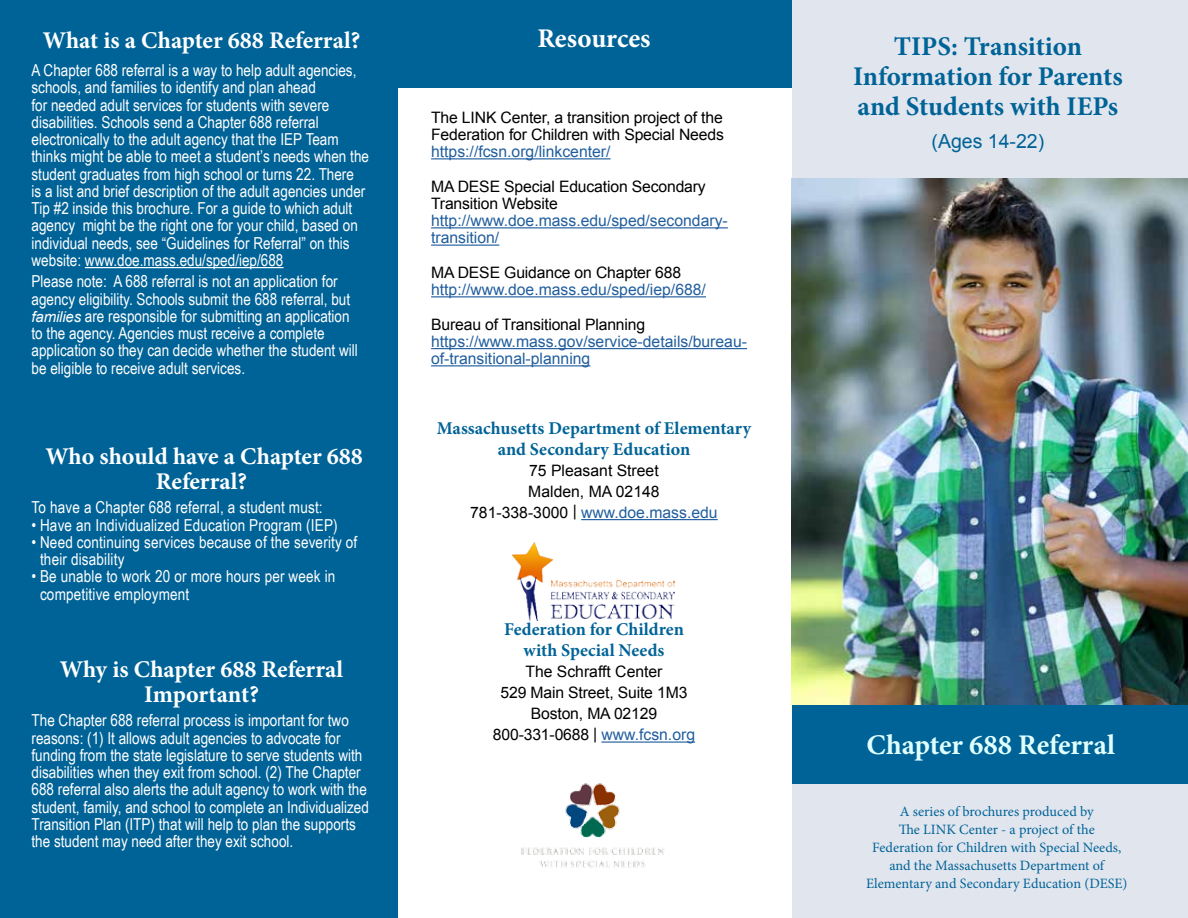
<style>
.page{position:relative;width:1188px;height:918px;background:#fff}
.page>*{position:absolute;margin:0;border:0;box-sizing:border-box;transform-origin:0 0}
.t1{font:700 28.5px "Minion Pro";letter-spacing:-.005em;color:#e0ffff}
.t2{font:700 27px/30px "Minion Pro";letter-spacing:-.005em;color:#006397;text-align:center}
.t3{font:700 27px "Minion Pro";color:#fff}
.t4{font:700 24px/25.5px "Minion Pro";letter-spacing:-.005em;color:#fff;text-align:center}
.t5{font:19.5px "Arial";color:#006397}
.t6{font:700 18px/21px "Minion Pro";color:#006397;text-align:center}
.t7{font:16.5px/17.2px "Arial Narrow";color:#fff}
.t8{font:15.75px/17.2px "Arial";color:#215e9e}
.t9{font:15.75px/17.2px "Arial";color:#000;text-align:justify}
.t10{font:14.25px/18px "Minion Pro";color:#006397;text-align:center}
.s1{font-family:"Arial";font-style:italic;font-size:15px}
.s2{color:#215e9e}
.s3{color:#000}
</style>
<div class="page">
<div style="left:0;top:0;width:398px;height:918px;background:#006397"></div>
<div style="left:396px;top:0;width:396px;height:87px;background:#006397"></div>
<hr style="left:431px;top:158px;width:180px;height:1px;background:#215e9e">
<hr style="left:431px;top:227px;width:297px;height:1px;background:#215e9e">
<hr style="left:431px;top:245px;width:68px;height:1px;background:#215e9e">
<hr style="left:431px;top:296px;width:275px;height:1px;background:#215e9e">
<hr style="left:431px;top:348px;width:316px;height:1px;background:#215e9e">
<hr style="left:431px;top:365px;width:159px;height:1px;background:#215e9e">
<hr style="left:581px;top:519px;width:137px;height:1px;background:#215e9e">
<hr style="left:601px;top:741px;width:94px;height:2px;background:#215e9e">
<img style="left:521px;top:783px;width:143px;height:85px">
<img style="left:512px;top:542px;width:162px;height:79px">
<div style="left:792px;top:762px;width:396px;height:156px;background:#e1e5ee"></div>
<div style="left:792px;top:0;width:396px;height:183px;background:#e1e5ee"></div>
<hr style="left:85px;top:267px;width:199px;height:1px;background:#fff">
<img style="left:792px;top:178px;width:396px;height:527px">
<div style="left:792px;top:705px;width:396px;height:79px;background:#006397"></div>
<h3 class="t4" style="left:43px;top:27px;width:319px">What is a Chapter 688 Referral?</h3>
<p class="t7" style="left:32px;top:61px;width:339px">A Chapter 688 referral is a way to help adult agencies, schools, and families to identify and plan ahead<br>for needed adult services for students with severe disabilities. Schools send a Chapter 688 referral electronically to the adult agency that the IEP Team thinks might be able to meet a student’s needs when the student graduates from high school or turns 22. There<br>is a list and brief description of the adult agencies under Tip #2 inside this brochure. For a guide to which adult agency might be the right one for your child, based on individual needs, see “Guidelines for Referral” on this website: www.doe.mass.edu/sped/iep/688</p>
<p class="t7" style="left:32px;top:272px;width:328px">Please note: A 688 referral is not an application for agency eligibility. Schools submit the 688 referral, but <span class="s1">families</span> are responsible for submitting an application to the agency. Agencies must receive a complete application so they can decide whether the student will be eligible to receive adult services.</p>
<h3 class="t4" style="left:45px;top:443px;width:319px">Who should have a Chapter 688<br>Referral?</h3>
<p class="t7" style="left:32px;top:498px;width:293px">To have a Chapter 688 referral, a student must:</p>
<p class="t7" style="left:32px;top:516px;width:308px">• Have an Individualized Education Program (IEP)</p>
<p class="t7" style="left:40px;top:533px;width:319px;text-indent:-8px">• Need continuing services because of the severity of their disability</p>
<p class="t7" style="left:40px;top:567px;width:297px;text-indent:-8px">• Be unable to work 20 or more hours per week in competitive employment</p>
<h3 class="t4" style="left:60px;top:656px;width:285px">Why is Chapter 688 Referral<br>Important?</h3>
<p class="t7" style="left:32px;top:711px;width:339px">The Chapter 688 referral process is important for two reasons: (1) It allows adult agencies to advocate for funding from the state legislature to serve students with disabilities when they exit from school. (2) The Chapter 688 referral also alerts the adult agency to work with the student, family, and school to complete an Individualized Transition Plan (ITP) that will help to plan the supports the student may need after they exit school.</p>
<h3 class="t3" style="left:537px;top:19px;width:115px">Resources</h3>
<p class="t9" style="left:431px;top:109px;width:294px">The LINK Center, a transition project of the Federation for Children with Special Needs <span class="s2">https://fcsn.org/linkcenter/</span></p>
<p class="t8" style="left:431px;top:178px;width:298px"><span class="s3">MA DESE Special Education Secondary<br>Transition Website </span>http://www.doe.mass.edu/sped/secondary&shy;transition/</p>
<p class="t8" style="left:431px;top:264px;width:276px"><span class="s3">MA DESE Guidance on Chapter 688 </span>http://www.doe.mass.edu/sped/iep/688/</p>
<p class="t8" style="left:431px;top:316px;width:317px"><span class="s3">Bureau of Transitional Planning </span>https://www.mass.gov/service-details/bureau&shy;of-transitional-planning</p>
<p class="t6" style="left:437px;top:417px;width:316px">Massachusetts Department of Elementary and Secondary Education</p>
<p class="t9" style="left:529px;top:462px;width:131px">75 Pleasant Street</p>
<p class="t9" style="left:528px;top:483px;width:133px">Malden, MA 02148</p>
<p class="t8" style="left:470px;top:504px;width:249px"><span class="s3">781-338-3000 |</span> www.doe.mass.edu</p>
<p class="t6" style="left:504px;top:618px;width:181px;line-height:21.6px">Federation for Children with Special Needs</p>
<p class="t9" style="left:525px;top:663px;width:139px">The Schrafft Center</p>
<p class="t9" style="left:501px;top:684px;width:188px">529 Main Street, Suite 1M3</p>
<p class="t9" style="left:531px;top:705px;width:128px">Boston, MA 02129</p>
<p class="t9" style="left:493px;top:726px;width:204px">800-331-0688 | <span class="s2">www.fcsn.org</span></p>
<h1 class="t2" style="left:853px;top:31px;width:271px">TIPS: Transition<br>Information for Parents and Students with IEPs</h1>
<h1 class="t5" style="left:932px;top:129px;width:114px">(Ages 14-22)</h1>
<h2 class="t1" style="left:866px;top:725px;width:250px">Chapter 688 Referral</h2>
<p class="t10" style="left:866px;top:803px;width:263px">A series of brochures produced by<br>The LINK Center - a project of the<br>Federation for Children with Special Needs, and the Massachusetts Department of Elementary and Secondary Education (DESE)</p>
</div>
